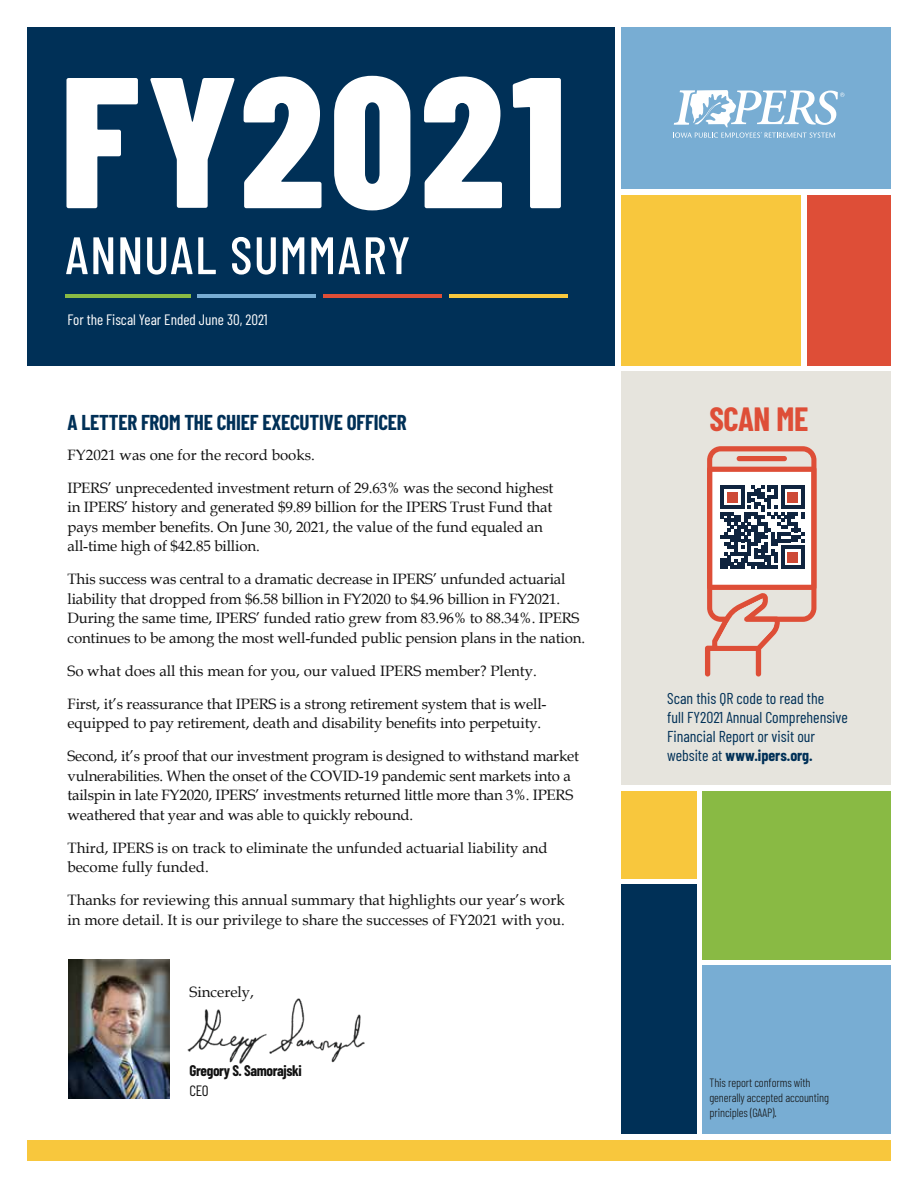
<style>
.page{position:relative;width:918px;height:1188px;background:#fff}
.page>*{position:absolute;margin:0;border:0;box-sizing:border-box;transform-origin:0 0}
.t1{font:800 186px "Barlow Condensed";letter-spacing:.03em;color:#fff}
.t2{font:500 52.65px "Barlow Condensed";letter-spacing:.02em;color:#fff}
.t3{font:700 32.85px "Barlow Condensed";letter-spacing:-.01em;color:#de4e37}
.t4{font:700 21px "Barlow Condensed";letter-spacing:-.01em;color:#003057}
.t5{font:15.75px/18.9px "Barlow Condensed";color:#003057}
.t6{font:15px/19.5px "Book Antiqua";letter-spacing:-.01em;color:#121212}
.t7{font:15px "Barlow Condensed";color:#fff}
.t8{font:700 15px "Barlow Condensed";letter-spacing:-.025em;color:#121212}
.t9{font:15px "Barlow Condensed";color:#121212}
.t10{font:300 12px/15px "Barlow Condensed";letter-spacing:-.01em;color:#121212}
.s1{font-weight:700}
</style>
<div class="page">
<div style="left:621px;top:27px;width:270px;height:162px;background:#78add3"></div>
<div style="left:621px;top:195px;width:180px;height:170px;background:#f8c73d"></div>
<div style="left:703px;top:966px;width:188px;height:168px;background:#78add3"></div>
<div style="left:807px;top:195px;width:84px;height:170px;background:#de4e37"></div>
<div style="left:703px;top:791px;width:188px;height:168px;background:#89ba44"></div>
<div style="left:621px;top:884px;width:76px;height:250px;background:#003057"></div>
<div style="left:621px;top:791px;width:76px;height:87px;background:#f8c73d"></div>
<div style="left:27px;top:27px;width:588px;height:338px;background:#003057"></div>
<img style="left:68px;top:960px;width:101px;height:139px">
<img style="left:187px;top:998px;width:178px;height:66px">
<div style="left:27px;top:1140px;width:864px;height:21px;background:#f8c73d"></div>
<div style="left:621px;top:371px;width:270px;height:414px;background:#e6e4dd"></div>
<hr style="left:323px;top:295px;width:119px;height:3px;background:#de4e37">
<hr style="left:449px;top:295px;width:119px;height:3px;background:#f8c73d">
<hr style="left:197px;top:295px;width:119px;height:3px;background:#78add3">
<hr style="left:65px;top:295px;width:126px;height:3px;background:#89ba44">
<svg style="left:673px;top:90px;width:171px;height:48px"></svg>
<svg style="left:705px;top:446px;width:111px;height:231px"></svg>
<hr style="left:721px;top:485px;width:3px;height:24px;background:#0f243f">
<div style="left:727px;top:492px;width:11px;height:10px;background:#cd4936"></div>
<h1 class="t1" style="left:60px;top:10px;width:507px">FY2021</h1>
<h2 class="t2" style="left:65px;top:218px;width:347px">ANNUAL SUMMARY</h2>
<p class="t7" style="left:67px;top:309px;width:202px">For the Fiscal Year Ended June 30, 2021</p>
<h3 class="t4" style="left:68px;top:407px;width:341px">A LETTER FROM THE CHIEF EXECUTIVE OFFICER</h3>
<p class="t6" style="left:68px;top:444px;width:249px">FY2021 was one for the record books.</p>
<p class="t6" style="left:68px;top:477px;width:488px">IPERS’ unprecedented investment return of 29.63% was the second highest in IPERS’ history and generated $9.89 billion for the IPERS Trust Fund that pays member benefits. On June 30, 2021, the value of the fund equaled an all-time high of $42.85 billion.</p>
<p class="t6" style="left:68px;top:569px;width:519px">This success was central to a dramatic decrease in IPERS’ unfunded actuarial liability that dropped from $6.58 billion in FY2020 to $4.96 billion in FY2021.<br>During the same time, IPERS’ funded ratio grew from 83.96% to 88.34%. IPERS continues to be among the most well-funded public pension plans in the nation.</p>
<p class="t6" style="left:68px;top:660px;width:471px">So what does all this mean for you, our valued IPERS member? Plenty.</p>
<p class="t6" style="left:68px;top:693px;width:481px">First, it’s reassurance that IPERS is a strong retirement system that is well&shy;equipped to pay retirement, death and disability benefits into perpetuity.</p>
<p class="t6" style="left:68px;top:746px;width:513px">Second, it’s proof that our investment program is designed to withstand market vulnerabilities. When the onset of the COVID-19 pandemic sent markets into a tailspin in late FY2020, IPERS’ investments returned little more than 3%. IPERS weathered that year and was able to quickly rebound.</p>
<p class="t6" style="left:68px;top:837px;width:482px">Third, IPERS is on track to eliminate the unfunded actuarial liability and become fully funded.</p>
<p class="t6" style="left:68px;top:890px;width:499px">Thanks for reviewing this annual summary that highlights our year’s work in more detail. It is our privilege to share the successes of FY2021 with you.</p>
<p class="t6" style="left:190px;top:982px;width:66px">Sincerely,</p>
<p class="t8" style="left:190px;top:1060px;width:114px">Gregory S. Samorajski</p>
<p class="t9" style="left:190px;top:1079px;width:21px">CEO</p>
<h3 class="t3" style="left:709px;top:396px;width:101px">SCAN ME</h3>
<p class="t5" style="left:667px;top:688px;width:182px">Scan this QR code to read the<br>full FY2021 Annual Comprehensive<br>Financial Report or visit our website at <span class="s1">www.ipers.org.</span></p>
<p class="t10" style="left:710px;top:1074px;width:121px">This report conforms with generally accepted accounting principles (GAAP).</p>
</div>
